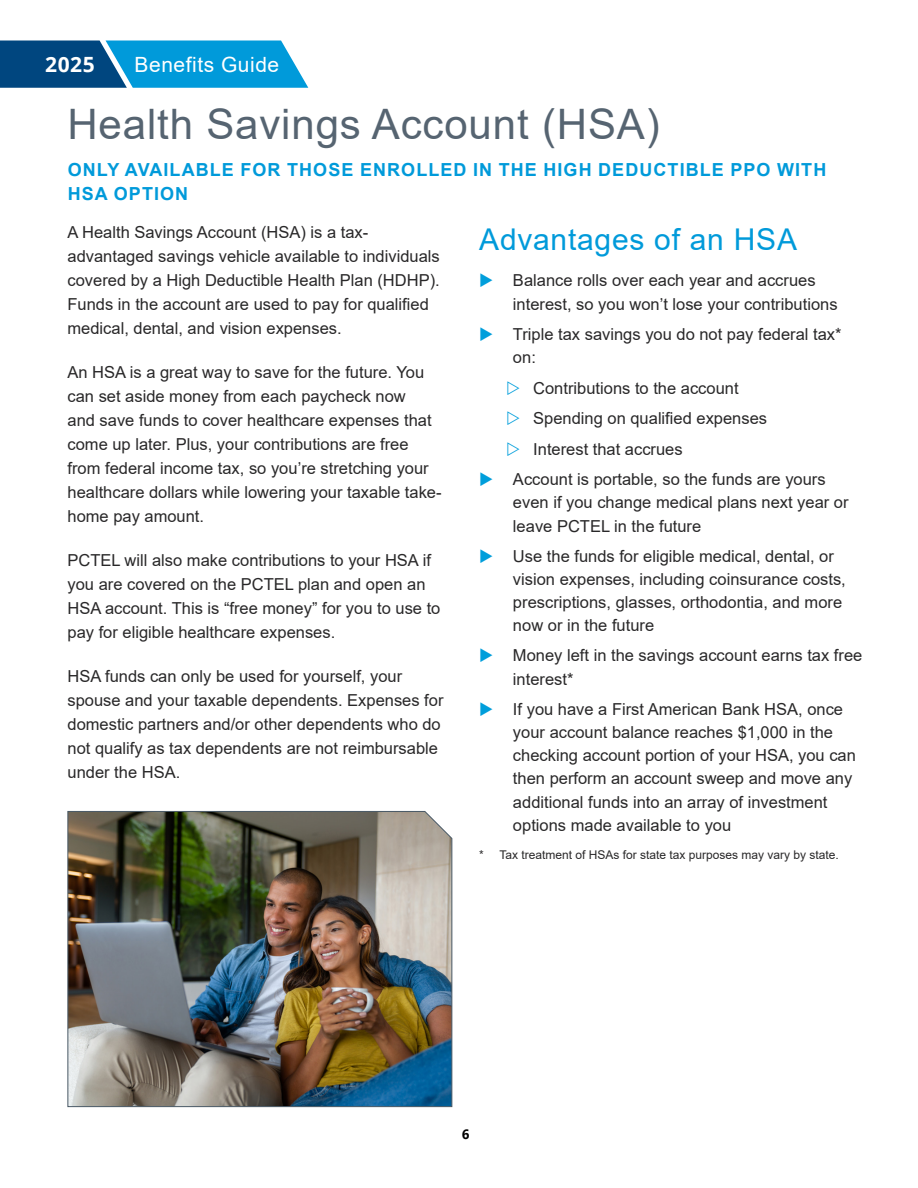
<style>
.page{position:relative;width:918px;height:1188px;background:#fff}
.page>*{position:absolute;margin:0;border:0;box-sizing:border-box;transform-origin:0 0}
.t1{font:42px "Arial";letter-spacing:.02em;color:#566471}
.t2{font:30px "Arial";letter-spacing:.025em;color:#009ada}
.t3{font:21px "Arial";letter-spacing:.025em;color:#fff}
.t4{font:700 21px "Open Sans";color:#fff}
.t5{font:700 18px/24px "Arial";letter-spacing:.06em;color:#009ada}
.t6{font:16.5px/24px "Arial";color:#292829}
.t7{font:700 13.5px "Segoe UI";color:#000}
.t8{font:12px "Arial";color:#292829}
</style>
<div class="page">
<svg style="left:0;top:40px;width:308px;height:48px;background:#1383bb"></svg>
<img style="left:67px;top:811px;width:386px;height:296px">
<p class="t4" style="left:45px;top:50px;width:51px">2025</p>
<p class="t3" style="left:135px;top:50px;width:146px">Benefits Guide</p>
<h1 class="t1" style="left:68px;top:95px;width:594px">Health Savings Account (HSA)</h1>
<p class="t5" style="left:68px;top:158px;width:760px">ONLY AVAILABLE FOR THOSE ENROLLED IN THE HIGH DEDUCTIBLE PPO WITH<br>HSA OPTION</p>
<p class="t6" style="left:68px;top:220px;width:374px">A Health Savings Account (HSA) is a tax&shy;advantaged savings vehicle available to individuals covered by a High Deductible Health Plan (HDHP).<br>Funds in the account are used to pay for qualified medical, dental, and vision expenses.</p>
<p class="t6" style="left:68px;top:360px;width:376px">An HSA is a great way to save for the future. You can set aside money from each paycheck now<br>and save funds to cover healthcare expenses that come up later. Plus, your contributions are free from federal income tax, so you’re stretching your healthcare dollars while lowering your taxable take&shy;home pay amount.</p>
<p class="t6" style="left:68px;top:548px;width:374px">PCTEL will also make contributions to your HSA if you are covered on the PCTEL plan and open an HSA account. This is “free money” for you to use to pay for eligible healthcare expenses.</p>
<p class="t6" style="left:68px;top:665px;width:378px">HSA funds can only be used for yourself, your spouse and your taxable dependents. Expenses for domestic partners and/or other dependents who do not qualify as tax dependents are not reimbursable under the HSA.</p>
<h2 class="t2" style="left:479px;top:218px;width:319px">Advantages of an HSA</h2>
<p class="t6" style="left:513px;top:269px;width:326px;line-height:23.2px">Balance rolls over each year and accrues interest, so you won’t lose your contributions</p>
<p class="t6" style="left:513px;top:322px;width:330px;line-height:23.2px">Triple tax savings you do not pay federal tax* on:</p>
<p class="t6" style="left:533px;top:376px;width:207px">Contributions to the account</p>
<p class="t6" style="left:533px;top:406px;width:235px">Spending on qualified expenses</p>
<p class="t6" style="left:533px;top:437px;width:151px">Interest that accrues</p>
<p class="t6" style="left:513px;top:467px;width:314px">Account is portable, so the funds are yours</p>
<p class="t6" style="left:513px;top:491px;width:337px;line-height:23.2px">even if you change medical plans next year or leave PCTEL in the future</p>
<p class="t6" style="left:513px;top:544px;width:334px;line-height:23.2px">Use the funds for eligible medical, dental, or vision expenses, including coinsurance costs, prescriptions, glasses, orthodontia, and more now or in the future</p>
<p class="t6" style="left:513px;top:644px;width:351px;line-height:23.2px">Money left in the savings account earns tax free interest*</p>
<p class="t6" style="left:513px;top:697px;width:345px;line-height:23.2px">If you have a First American Bank HSA, once your account balance reaches $1,000 in the checking account portion of your HSA, you can then perform an account sweep and move any additional funds into an array of investment options made available to you</p>
<p class="t8" style="left:479px;top:847px;width:361px">* Tax treatment of HSAs for state tax purposes may vary by state.</p>
<p class="t7" style="left:462px;top:1121px;width:9px">6</p>
</div>
